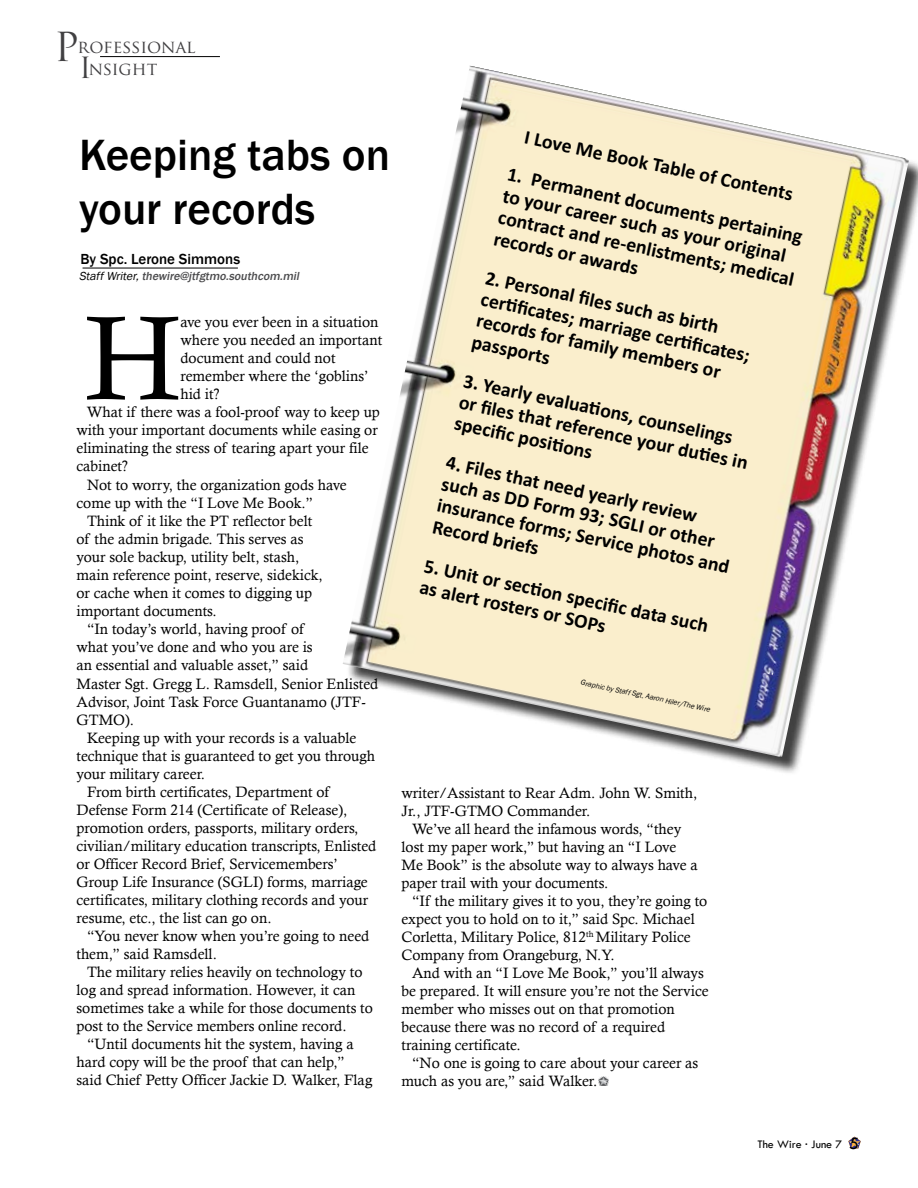
<style>
.page{position:relative;width:918px;height:1188px;background:#fff}
.page>*{position:absolute;margin:0;border:0;box-sizing:border-box;transform-origin:0 0}
.t1{font:119.7px "Calisto";color:#000}
.t2{font:500 45px/54px "Franklin Gothic";color:#000}
.t3{font:39px "Trajan Pro";color:#414042}
.t4{font:700 19.8px/21.9px "Calibri";color:#000}
.t5{font:17.55px/21.6px "Trajan Pro";color:#414042}
.t6{font:15px/18px "Calisto";color:#000}
.t7{font:500 15px "Franklin Gothic";color:#000}
.t8{font:italic 500 12px "Franklin Gothic";color:#4d4d4f}
.t9{font:12px "Tw Cen";color:#000}
.t10{font:italic 7.5px "Franklin Gothic";color:#000}
.s1{font-weight:400;color:#000}
.s2{font-size:18px}
</style>
<div class="page">
<hr style="left:83px;top:268px;width:155px;height:1px;background:#000">
<div style="left:346px;top:69px;width:572px;height:706px;background:#000;opacity:.75"></div>
<img style="left:343px;top:66px;width:566px;height:691px">
<hr style="left:100px;top:56px;width:120px;height:1px;background:#000">
<svg style="left:599px;top:1077px;width:9px;height:9px"></svg>
<svg style="left:848px;top:1136px;width:13px;height:13px"></svg>
<h3 class="t3" style="left:54px;top:23px;width:39px">P<sub>I</sub></h3>
<p class="t5" style="left:88px;top:36px;width:109px;text-indent:-11px">rofessional nsight</p>
<h2 class="t2" style="left:79px;top:128px;width:313px">Keeping tabs on your records</h2>
<p class="t7" style="left:81px;top:250px;width:161px">By Spc. Lerone Simmons</p>
<p class="t8" style="left:79px;top:268px;width:224px"><span class="s1">StaffWriter,</span>thewire@jtfgtmo.southcom.mil</p>
<h1 class="t1" style="left:84px;top:289px;width:98px">H</h1>
<p class="t6" style="left:180px;top:313px;width:200px">ave you ever been in a situation</p>
<p class="t6" style="left:180px;top:331px;width:203px">where you needed an important</p>
<p class="t6" style="left:180px;top:349px;width:157px">document and could not</p>
<p class="t6" style="left:180px;top:367px;width:189px">remember where the ‘goblins’</p>
<p class="t6" style="left:180px;top:385px;width:40px">hid it?</p>
<p class="t6" style="left:87px;top:403px;width:294px">What if there was a fool-proof way to keep up</p>
<p class="t6" style="left:76px;top:421px;width:303px">with your important documents while easing or</p>
<p class="t6" style="left:76px;top:439px;width:294px">eliminating the stress of tearing apart your file</p>
<p class="t6" style="left:76px;top:457px;width:53px">cabinet?</p>
<p class="t6" style="left:87px;top:476px;width:261px">Not to worry, the organization gods have</p>
<p class="t6" style="left:76px;top:494px;width:238px">come up with the “I Love Me Book.”</p>
<p class="t6" style="left:87px;top:512px;width:227px">Think of it like the PT reflector belt</p>
<p class="t6" style="left:76px;top:530px;width:229px">of the admin brigade. This serves as</p>
<p class="t6" style="left:76px;top:548px;width:224px">your sole backup, utility belt, stash,</p>
<p class="t6" style="left:76px;top:566px;width:248px">main reference point, reserve, sidekick,</p>
<p class="t6" style="left:76px;top:584px;width:237px">or cache when it comes to digging up</p>
<p class="t6" style="left:76px;top:602px;width:142px">important documents.</p>
<p class="t6" style="left:87px;top:620px;width:218px">“In today’s world, having proof of</p>
<p class="t6" style="left:76px;top:638px;width:238px">what you’ve done and who you are is</p>
<p class="t6" style="left:76px;top:656px;width:233px">an essential and valuable asset,” said</p>
<p class="t6" style="left:76px;top:675px;width:303px">Master Sgt. Gregg L. Ramsdell, Senior Enlisted</p>
<p class="t6" style="left:76px;top:693px;width:291px">Advisor, Joint Task Force Guantanamo (JTF-</p>
<p class="t6" style="left:76px;top:711px;width:59px">GTMO).</p>
<p class="t6" style="left:87px;top:729px;width:271px">Keeping up with your records is a valuable</p>
<p class="t6" style="left:76px;top:747px;width:300px">technique that is guaranteed to get you through</p>
<p class="t6" style="left:76px;top:765px;width:130px">your military career.</p>
<p class="t6" style="left:87px;top:783px;width:244px">From birth certificates, Department of</p>
<p class="t6" style="left:76px;top:801px;width:273px">Defense Form 214 (Certificate of Release),</p>
<p class="t6" style="left:76px;top:819px;width:283px">promotion orders, passports, military orders,</p>
<p class="t6" style="left:76px;top:837px;width:301px">civilian/military education transcripts, Enlisted</p>
<p class="t6" style="left:76px;top:855px;width:263px">or Officer Record Brief, Servicemembers’</p>
<p class="t6" style="left:76px;top:873px;width:293px">Group Life Insurance (SGLI) forms, marriage</p>
<p class="t6" style="left:76px;top:891px;width:293px">certificates, military clothing records and your</p>
<p class="t6" style="left:76px;top:909px;width:197px">resume, etc., the list can go on.</p>
<p class="t6" style="left:87px;top:927px;width:284px">“You never know when you’re going to need</p>
<p class="t6" style="left:76px;top:945px;width:142px">them,” said Ramsdell.</p>
<p class="t6" style="left:87px;top:963px;width:277px">The military relies heavily on technology to</p>
<p class="t6" style="left:76px;top:981px;width:280px">log and spread information. However, it can</p>
<p class="t6" style="left:76px;top:999px;width:298px">sometimes take a while for those documents to</p>
<p class="t6" style="left:76px;top:1017px;width:272px">post to the Service members online record.</p>
<p class="t6" style="left:87px;top:1035px;width:268px">“Until documents hit the system, having a</p>
<p class="t6" style="left:76px;top:1053px;width:270px">hard copy will be the proof that can help,”</p>
<p class="t6" style="left:76px;top:1071px;width:297px">said Chief Petty Officer Jackie D. Walker, Flag</p>
<h3 class="t4" style="left:527px;top:126px;width:276px;rotate:12deg">I Love Me Book Table of Contents</h3>
<h3 class="t4" style="left:510px;top:163px;width:303px;rotate:12deg">1. Permanent documents pertaining to your career such as your original contract and re-enlistments; medical records or awards</h3>
<h3 class="t4" style="left:488px;top:266px;width:276px;rotate:12deg">2. Personal fi les such as birth<br>certi fi cates; marriage certi fi cates; records for family members or passports</h3>
<h3 class="t4" style="left:466px;top:370px;width:296px;rotate:12deg">3. Yearly evaluati ons, counselings or fi les that reference your duti es in specifi c positi ons</h3>
<h3 class="t4" style="left:449px;top:451px;width:300px;rotate:12deg">4. Files that need yearly review such as DD Form 93; SGLI or other insurance forms; Service photos and<br>Record briefs</h3>
<h3 class="t4" style="left:427px;top:554px;width:292px;rotate:12deg">5. Unit or secti on specifi c data such as alert rosters or SOPs</h3>
<p class="t10" style="left:582px;top:677px;width:134px;rotate:12deg">Graphic by Staff Sgt. Aaron Hiler/The Wire</p>
<p class="t6" style="left:402px;top:784px;width:297px">writer/Assistant to Rear Adm. John W. Smith,<br>Jr., JTF-GTMO Commander.</p>
<p class="t6" style="left:402px;top:820px;width:298px;text-indent:10px">We’ve all heard the infamous words, “they lost my paper work,” but having an “I Love Me Book” is the absolute way to always have a paper trail with your documents.</p>
<p class="t6" style="left:402px;top:892px;width:307px;text-indent:10px">“If the military gives it to you, they’re going to expect you to hold on to it,” said Spc. Michael Corletta, Military Police, 812<sup>th</sup> Military Police Company from Orangeburg, N.Y.</p>
<p class="t6" style="left:402px;top:964px;width:309px;text-indent:10px">And with an “I Love Me Book,” you’ll always be prepared. It will ensure you’re not the Service member who misses out on that promotion because there was no record of a required training certificate.</p>
<p class="t6" style="left:402px;top:1054px;width:298px;text-indent:10px">“No one is going to care about your career as much as you are,” said Walker.</p>
<p class="t9" style="left:757px;top:1137px;width:103px">The Wire · June 7 <span class="s2">5</span></p>
</div>
